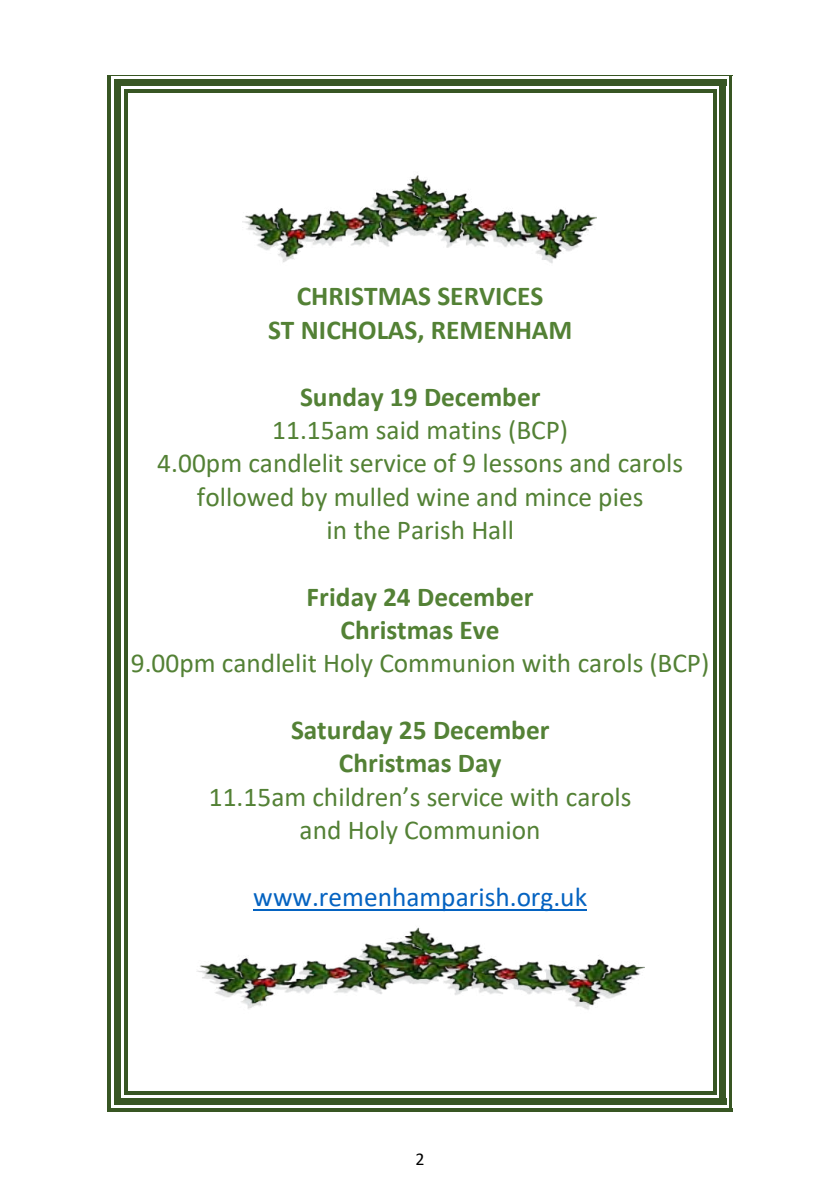
<style>
.page{position:relative;width:840px;height:1191px;background:#fff}
.page>*{position:absolute;margin:0;border:0;box-sizing:border-box;transform-origin:0 0}
.t1{font:27.4px/33.4px "Calibri";color:#538135;text-align:center}
.t2{font:700 27.4px/33.4px "Calibri";color:#538135;text-align:center}
.t3{font:27.4px "Calibri";color:#0563c1}
.t4{font:18px "Calibri";color:#000}
</style>
<div class="page">
<hr style="left:253px;top:909px;width:333px;height:2px;background:#0563c1">
<hr style="left:108px;top:75px;width:3px;height:18px;background:#385623">
<svg style="left:111px;top:75px;width:17px;height:1px"></svg>
<div style="left:114px;top:79px;width:7px;height:14px;background:#385623"></div>
<div style="left:114px;top:79px;width:14px;height:7px;background:#385623"></div>
<svg style="left:124px;top:89px;width:4px;height:4px"></svg>
<hr style="left:128px;top:75px;width:584px;height:1px;background:#385623">
<div style="left:128px;top:79px;width:584px;height:7px;background:#385623"></div>
<hr style="left:128px;top:89px;width:584px;height:4px;background:#385623">
<svg style="left:712px;top:75px;width:19px;height:18px"></svg>
<hr style="left:124px;top:93px;width:4px;height:998px;background:#385623">
<div style="left:114px;top:93px;width:7px;height:998px;background:#385623"></div>
<hr style="left:108px;top:93px;width:3px;height:998px;background:#385623">
<hr style="left:108px;top:1091px;width:3px;height:20px;background:#385623">
<hr style="left:108px;top:1108px;width:20px;height:3px;background:#385623">
<div style="left:114px;top:1091px;width:7px;height:14px;background:#385623"></div>
<div style="left:114px;top:1098px;width:14px;height:7px;background:#385623"></div>
<svg style="left:124px;top:1091px;width:4px;height:4px"></svg>
<hr style="left:128px;top:1108px;width:584px;height:3px;background:#385623">
<div style="left:128px;top:1098px;width:584px;height:7px;background:#385623"></div>
<hr style="left:128px;top:1091px;width:584px;height:4px;background:#385623">
<hr style="left:729px;top:93px;width:2px;height:998px;background:#385623">
<div style="left:719px;top:93px;width:6px;height:998px;background:#385623"></div>
<hr style="left:712px;top:93px;width:3px;height:998px;background:#385623">
<hr style="left:729px;top:1091px;width:2px;height:20px;background:#385623">
<hr style="left:712px;top:1108px;width:19px;height:3px;background:#385623">
<div style="left:719px;top:1091px;width:6px;height:14px;background:#385623"></div>
<div style="left:712px;top:1098px;width:13px;height:7px;background:#385623"></div>
<svg style="left:712px;top:1091px;width:3px;height:4px"></svg>
<img style="left:242px;top:175px;width:354px;height:89px">
<img style="left:197px;top:927px;width:447px;height:83px">
<p class="t2" style="left:268px;top:279px;width:305px">CHRISTMAS SERVICES<br>ST NICHOLAS, REMENHAM</p>
<p class="t2" style="left:300px;top:379px;width:242px">Sunday 19 December</p>
<p class="t1" style="left:157px;top:412px;width:527px">11.15am said matins (BCP)<br>4.00pm candlelit service of 9 lessons and carols followed by mulled wine and mince pies<br>in the Parish Hall</p>
<p class="t2" style="left:306px;top:579px;width:228px">Friday 24 December<br>Christmas Eve</p>
<p class="t1" style="left:131px;top:646px;width:580px">9.00pm candlelit Holy Communion with carols (BCP)</p>
<p class="t2" style="left:291px;top:713px;width:260px">Saturday 25 December<br>Christmas Day</p>
<p class="t1" style="left:208px;top:779px;width:424px">11.15am children’s service with carols and Holy Communion</p>
<p class="t3" style="left:253px;top:878px;width:335px">www.remenhamparish.org.uk</p>
<p class="t4" style="left:415px;top:1146px;width:11px">2</p>
</div>
